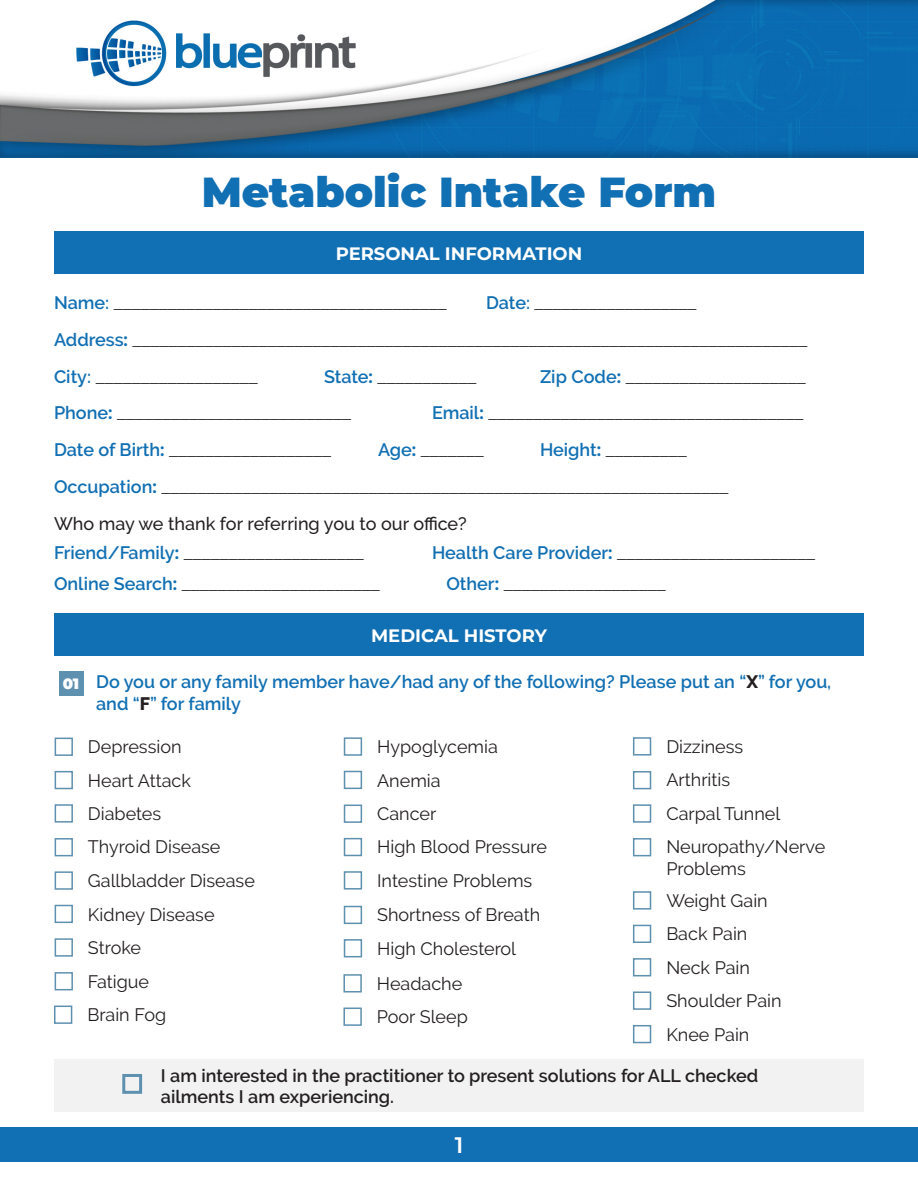
<style>
.page{position:relative;width:918px;height:1188px;background:#fff}
.page>*{position:absolute;margin:0;border:0;box-sizing:border-box;transform-origin:0 0}
.t1{font:900 42px "Montserrat";color:#116fb3}
.t2{font:600 22.5px "Montserrat";color:#fff}
.t3{font:18px "Montserrat";color:#231f20}
.t4{font:18px/21.6px "Raleway";color:#231f20}
.t5{font:600 18px/21.6px "Raleway";color:#231f20}
.t6{font:600 18px/21.6px "Raleway";color:#116fb3}
.t7{font:500 18px "Raleway";color:#231f20}
.t8{font:700 18px "Montserrat";color:#fff}
.t9{font:900 15px "Montserrat";color:#fff}
.s1{font-family:"Raleway";font-weight:600;color:#116fb3}
.s2{font-weight:600;color:#116fb3}
.s3{font-weight:800;color:#231f20}
</style>
<div class="page">
<img style="left:0;top:0;width:918px;height:157px">
<div style="left:0;top:1128px;width:918px;height:34px;background:#116fb3"></div>
<div style="left:54px;top:1059px;width:809px;height:52px;background:#f2f2f2"></div>
<div style="left:55px;top:738px;width:18px;height:18px;border:2px solid #5e90b0"></div>
<div style="left:55px;top:838px;width:18px;height:18px;border:2px solid #5e90b0"></div>
<div style="left:55px;top:972px;width:18px;height:18px;border:2px solid #5e90b0"></div>
<div style="left:55px;top:804px;width:18px;height:19px;border:2px solid #5e90b0"></div>
<div style="left:55px;top:938px;width:18px;height:19px;border:2px solid #5e90b0"></div>
<div style="left:55px;top:905px;width:18px;height:18px;border:2px solid #5e90b0"></div>
<div style="left:55px;top:771px;width:18px;height:18px;border:2px solid #5e90b0"></div>
<div style="left:55px;top:871px;width:18px;height:19px;border:2px solid #5e90b0"></div>
<div style="left:54px;top:1006px;width:18px;height:18px;border:2px solid #5e90b0"></div>
<div style="left:122px;top:1074px;width:20px;height:20px;border:3px solid #5e90b0"></div>
<div style="left:344px;top:805px;width:18px;height:18px;border:2px solid #5e90b0"></div>
<div style="left:344px;top:906px;width:18px;height:18px;border:2px solid #5e90b0"></div>
<div style="left:344px;top:771px;width:18px;height:18px;border:2px solid #5e90b0"></div>
<div style="left:633px;top:737px;width:18px;height:19px;border:2px solid #5e90b0"></div>
<div style="left:344px;top:871px;width:18px;height:19px;border:2px solid #5e90b0"></div>
<div style="left:344px;top:737px;width:18px;height:19px;border:2px solid #5e90b0"></div>
<div style="left:344px;top:838px;width:18px;height:18px;border:2px solid #5e90b0"></div>
<div style="left:344px;top:939px;width:18px;height:18px;border:2px solid #5e90b0"></div>
<div style="left:343px;top:974px;width:19px;height:19px;border:2px solid #5e90b0"></div>
<div style="left:633px;top:771px;width:18px;height:18px;border:2px solid #5e90b0"></div>
<div style="left:633px;top:838px;width:18px;height:18px;border:2px solid #5e90b0"></div>
<div style="left:633px;top:958px;width:18px;height:18px;border:2px solid #5e90b0"></div>
<div style="left:633px;top:991px;width:18px;height:19px;border:2px solid #5e90b0"></div>
<div style="left:633px;top:1025px;width:18px;height:18px;border:2px solid #5e90b0"></div>
<div style="left:633px;top:925px;width:18px;height:18px;border:2px solid #5e90b0"></div>
<div style="left:633px;top:891px;width:18px;height:19px;border:2px solid #5e90b0"></div>
<div style="left:343px;top:1008px;width:19px;height:18px;border:2px solid #5e90b0"></div>
<div style="left:633px;top:804px;width:18px;height:19px;border:2px solid #5e90b0"></div>
<div style="left:54px;top:231px;width:810px;height:43px;background:#116fb3"></div>
<div style="left:54px;top:613px;width:810px;height:42px;background:#116fb3"></div>
<div style="left:59px;top:672px;width:25px;height:24px;background:#5e90b0"></div>
<p class="t1" style="left:202px;top:161px;width:516px">Metabolic Intake Form</p>
<p class="t8" style="left:336px;top:240px;width:248px">PERSONAL INFORMATION</p>
<p class="t3" style="left:54px;top:290px;width:394px"><span class="s1">Name:</span> _____________________________________</p>
<p class="t3" style="left:486px;top:290px;width:212px"><span class="s1">Date:</span> __________________</p>
<p class="t3" style="left:54px;top:327px;width:755px"><span class="s1">Address</span><span class="s2">:</span> ___________________________________________________________________________</p>
<p class="t3" style="left:54px;top:364px;width:205px"><span class="s1">City:</span> __________________</p>
<p class="t3" style="left:324px;top:364px;width:154px"><span class="s1">State</span><span class="s2">:</span> ___________</p>
<p class="t3" style="left:540px;top:364px;width:267px"><span class="s1">Zip Code</span><span class="s2">:</span> ____________________</p>
<p class="t3" style="left:54px;top:401px;width:299px"><span class="s1">Phone</span><span class="s2">:</span> __________________________</p>
<p class="t3" style="left:432px;top:401px;width:373px"><span class="s1">Email</span><span class="s2">:</span> ___________________________________</p>
<p class="t3" style="left:54px;top:438px;width:279px"><span class="s1">Date of Birth</span><span class="s2">:</span> __________________</p>
<p class="t3" style="left:378px;top:438px;width:107px"><span class="s1">Age</span><span class="s2">:</span> _______</p>
<p class="t3" style="left:540px;top:438px;width:148px"><span class="s1">Height</span><span class="s2">:</span> _________</p>
<p class="t3" style="left:54px;top:474px;width:676px"><span class="s1">Occupation</span><span class="s2">:</span> _______________________________________________________________</p>
<p class="t7" style="left:54px;top:513px;width:414px">Who may we thank for referring you to our office?</p>
<p class="t3" style="left:54px;top:541px;width:311px"><span class="s1">Friend/Family</span><span class="s2">:</span> ____________________</p>
<p class="t3" style="left:432px;top:541px;width:385px"><span class="s1">Health Care Provider</span><span class="s2">:</span> ______________________</p>
<p class="t3" style="left:54px;top:572px;width:327px"><span class="s1">Online Search</span><span class="s2">:</span> ______________________</p>
<p class="t3" style="left:446px;top:572px;width:221px"><span class="s1">Other</span><span class="s2">:</span> __________________</p>
<p class="t8" style="left:371px;top:622px;width:177px">MEDICAL HISTORY</p>
<p class="t9" style="left:63px;top:672px;width:18px">01</p>
<p class="t6" style="left:96px;top:671px;width:737px">Do you or any family member have/had any of the following? Please put an “<span class="s3">X</span>” for you, and “<span class="s3">F</span>” for family</p>
<p class="t4" style="left:88px;top:736px;width:95px">Depression</p>
<p class="t4" style="left:377px;top:736px;width:122px">Hypoglycemia</p>
<p class="t4" style="left:666px;top:736px;width:79px">Dizziness</p>
<p class="t4" style="left:88px;top:769px;width:105px">Heart Attack</p>
<p class="t4" style="left:377px;top:769px;width:65px">Anemia</p>
<p class="t4" style="left:666px;top:769px;width:65px">Arthritis</p>
<p class="t4" style="left:88px;top:803px;width:75px">Diabetes</p>
<p class="t4" style="left:377px;top:803px;width:61px">Cancer</p>
<p class="t4" style="left:666px;top:803px;width:116px">Carpal Tunnel</p>
<p class="t4" style="left:88px;top:836px;width:134px">Thyroid Disease</p>
<p class="t4" style="left:88px;top:870px;width:169px">Gallbladder Disease</p>
<p class="t4" style="left:377px;top:836px;width:171px">High Blood Pressure</p>
<p class="t4" style="left:377px;top:870px;width:157px">Intestine Problems</p>
<p class="t4" style="left:666px;top:836px;width:161px">Neuropathy/Nerve<br>Problems</p>
<p class="t4" style="left:88px;top:903px;width:128px">Kidney Disease</p>
<p class="t4" style="left:377px;top:904px;width:165px">Shortness of Breath</p>
<p class="t4" style="left:666px;top:890px;width:103px">Weight Gain</p>
<p class="t4" style="left:88px;top:937px;width:55px">Stroke</p>
<p class="t4" style="left:88px;top:970px;width:63px">Fatigue</p>
<p class="t4" style="left:87px;top:1004px;width:80px">Brain Fog</p>
<p class="t4" style="left:377px;top:938px;width:141px">High Cholesterol</p>
<p class="t4" style="left:377px;top:972px;width:87px">Headache</p>
<p class="t4" style="left:377px;top:1006px;width:92px">Poor Sleep</p>
<p class="t4" style="left:666px;top:923px;width:83px">Back Pain</p>
<p class="t4" style="left:666px;top:957px;width:85px">Neck Pain</p>
<p class="t4" style="left:666px;top:990px;width:117px">Shoulder Pain</p>
<p class="t4" style="left:666px;top:1024px;width:85px">Knee Pain</p>
<p class="t5" style="left:161px;top:1064px;width:599px">I am interested in the practitioner to present solutions for ALL checked ailments I am experiencing.</p>
<p class="t2" style="left:455px;top:1129px;width:10px">1</p>
</div>
